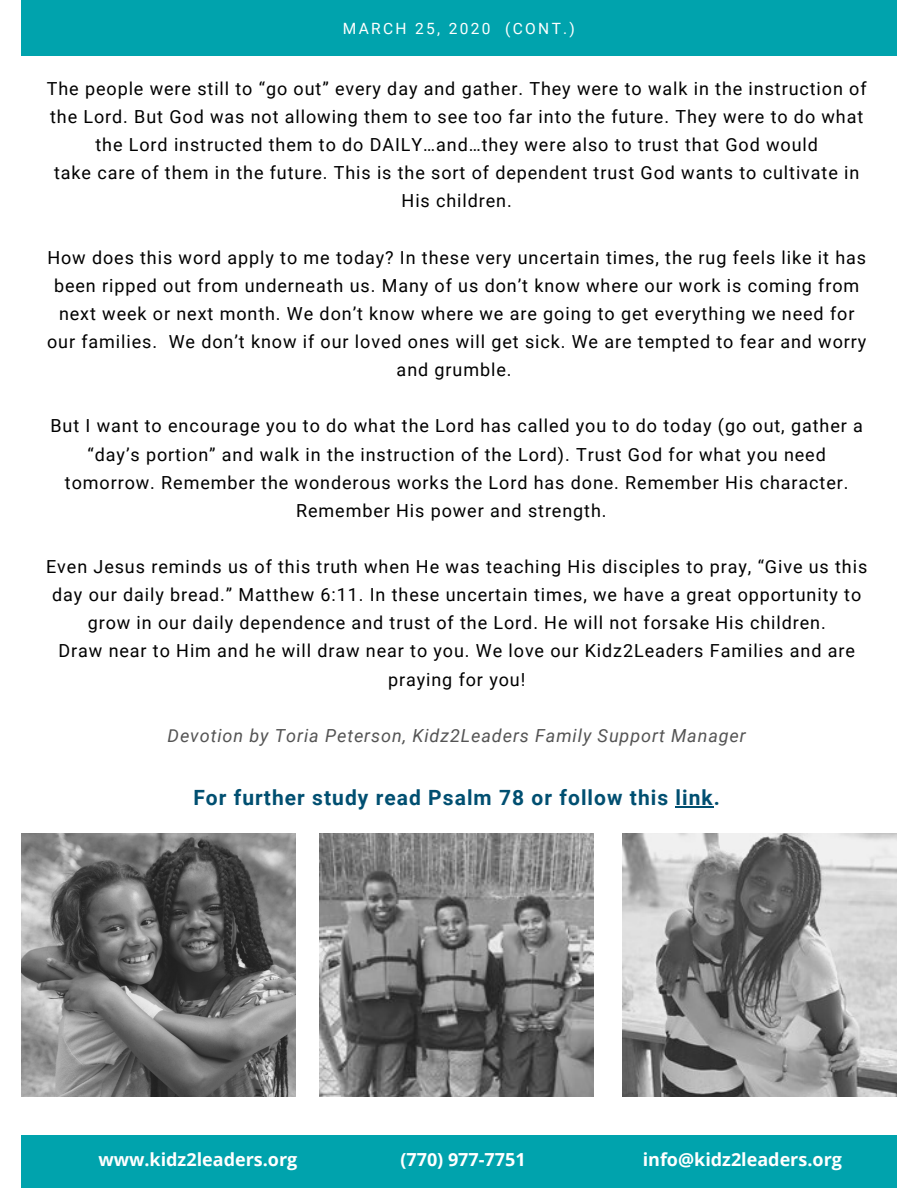
<style>
.page{position:relative;width:918px;height:1188px;background:#fff}
.page>*{position:absolute;margin:0;border:0;box-sizing:border-box;transform-origin:0 0}
.t1{font:700 21px "Roboto";letter-spacing:.05em;color:#004f71}
.t2{font:18px/28.2px "Roboto";letter-spacing:.05em;color:#000;text-align:center}
.t3{font:italic 18px "Roboto";letter-spacing:.05em;color:#545454}
.t4{font:700 18px "Open Sans";color:#fff}
.t5{font:15.45px "Roboto";letter-spacing:.15em;color:#fff}
</style>
<div class="page">
<hr style="left:676px;top:806px;width:38px;height:1px;background:#004f71">
<img style="left:21px;top:833px;width:275px;height:264px">
<div style="left:21px;top:0;width:876px;height:56px;background:#00a3ad"></div>
<div style="left:21px;top:1135px;width:876px;height:53px;background:#00a3ad"></div>
<img style="left:320px;top:833px;width:274px;height:264px">
<img style="left:622px;top:833px;width:275px;height:264px">
<p class="t5" style="left:343px;top:19px;width:234px">MARCH 25, 2020 (CONT.)</p>
<p class="t2" style="left:47px;top:75px;width:821px">The people were still to “go out” every day and gather. They were to walk in the instruction of the Lord. But God was not allowing them to see too far into the future. They were to do what the Lord instructed them to do DAILY…and…they were also to trust that God would<br>take care of them in the future. This is the sort of dependent trust God wants to cultivate in His children.</p>
<p class="t2" style="left:47px;top:243px;width:821px">How does this word apply to me today? In these very uncertain times, the rug feels like it has been ripped out from underneath us. Many of us don’t know where our work is coming from next week or next month. We don’t know where we are going to get everything we need for our families. We don’t know if our loved ones will get sick. We are tempted to fear and worry and grumble.</p>
<p class="t2" style="left:51px;top:412px;width:814px">But I want to encourage you to do what the Lord has called you to do today (go out, gather a “day’s portion” and walk in the instruction of the Lord). Trust God for what you need tomorrow. Remember the wonderous works the Lord has done. Remember His character.<br>Remember His power and strength.</p>
<p class="t2" style="left:46px;top:553px;width:823px">Even Jesus reminds us of this truth when He was teaching His disciples to pray, “Give us this day our daily bread.” Matthew 6:11. In these uncertain times, we have a great opportunity to grow in our daily dependence and trust of the Lord. He will not forsake His children.<br>Draw near to Him and he will draw near to you. We love our Kidz2Leaders Families and are praying for you!</p>
<p class="t3" style="left:168px;top:725px;width:580px">Devotion by Toria Peterson, Kidz2Leaders Family Support Manager</p>
<p class="t1" style="left:193px;top:785px;width:528px">For further study read Psalm 78 or follow this link.</p>
<p class="t4" style="left:98px;top:1146px;width:201px">www.kidz2leaders.org</p>
<p class="t4" style="left:400px;top:1146px;width:127px">(770) 977-7751</p>
<p class="t4" style="left:643px;top:1146px;width:201px">info@kidz2leaders.org</p>
</div>
